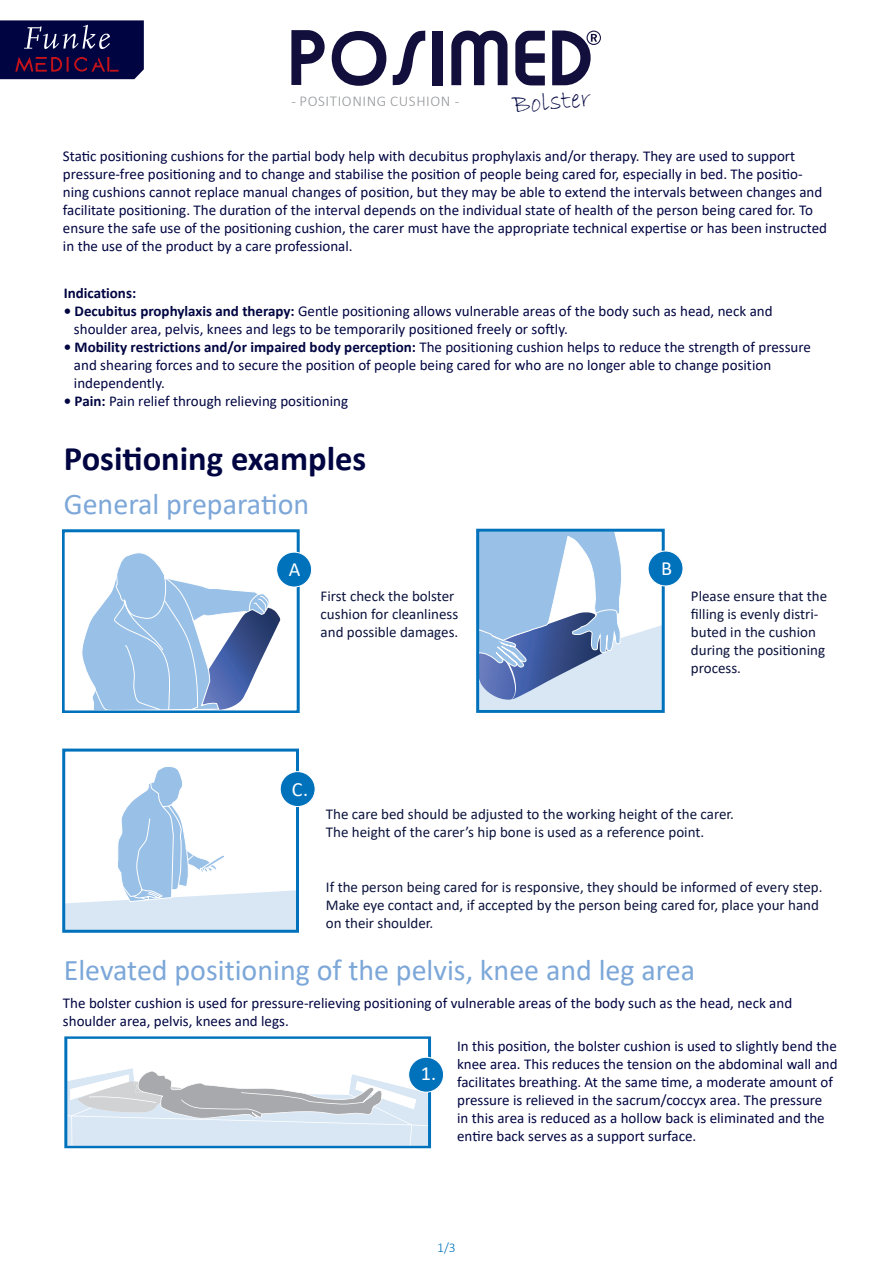
<style>
.page{position:relative;width:893px;height:1263px;background:#fff}
.page>*{position:absolute;margin:0;border:0;box-sizing:border-box;transform-origin:0 0}
.t1{font:700 34.5px "Calibri";color:#000541}
.t2{font:30px "Calibri";color:#7ca7d8}
.t3{font:27px "Bradley Hand ITC";color:#000541}
.t4{font:20.1px "Calibri";color:#fff}
.t5{font:15px/18px "Calibri";color:#000541}
.t6{font:15px/18px "Calibri";color:#0b133c}
.t7{font:300 15px "Calibri";letter-spacing:.04em;color:#939598}
.t8{font:700 15px "Calibri";color:#000541}
.t9{font:300 13.5px "Calibri";color:#0072bc}
.s1{font-weight:700}
</style>
<div class="page">
<svg style="left:0;top:20px;width:144px;height:59px;background:#181349"></svg>
<svg style="left:63px;top:529px;width:236px;height:184px"></svg>
<svg style="left:476px;top:530px;width:184px;height:179px"></svg>
<div style="left:477px;top:529px;width:187px;height:184px;border:3px solid #0072bc"></div>
<div style="left:277px;top:552px;width:35px;height:35px;background:#0072bc;border-radius:50%"></div>
<div style="left:276px;top:552px;width:36px;height:35px;border:1px solid #fff;border-radius:50%"></div>
<div style="left:648px;top:551px;width:35px;height:35px;background:#0072bc;border-radius:50%"></div>
<div style="left:648px;top:550px;width:35px;height:36px;border:1px solid #fff;border-radius:50%"></div>
<svg style="left:67px;top:767px;width:228px;height:161px"></svg>
<div style="left:63px;top:748px;width:236px;height:184px;border:3px solid #0072bc"></div>
<div style="left:280px;top:772px;width:35px;height:34px;background:#0072bc;border-radius:50%"></div>
<div style="left:280px;top:771px;width:36px;height:36px;border:1px solid #fff;border-radius:50%"></div>
<svg style="left:64px;top:1036px;width:368px;height:113px"></svg>
<div style="left:409px;top:1057px;width:35px;height:35px;background:#0072bc;border-radius:50%"></div>
<div style="left:408px;top:1057px;width:36px;height:36px;border:1px solid #fff;border-radius:50%"></div>
<svg style="left:291px;top:30px;width:34px;height:55px"></svg>
<svg style="left:332px;top:31px;width:54px;height:55px"></svg>
<svg style="left:393px;top:31px;width:32px;height:54px"></svg>
<div style="left:432px;top:31px;width:10px;height:55px;background:#120f3d"></div>
<svg style="left:451px;top:31px;width:56px;height:54px"></svg>
<svg style="left:515px;top:31px;width:30px;height:54px"></svg>
<svg style="left:552px;top:31px;width:49px;height:54px"></svg>
<p class="t7" style="left:291px;top:91px;width:169px">- POSITIONING CUSHION -</p>
<h3 class="t3" style="left:511px;top:88px;width:80px;rotate:-6deg">Bolster</h3>
<p class="t5" style="left:63px;top:146px;width:765px">Static positioning cushions for the partial body help with decubitus prophylaxis and/or therapy. They are used to support pressure-free positioning and to change and stabilise the position of people being cared for, especially in bed. The positio&shy;ning cushions cannot replace manual changes of position, but they may be able to extend the intervals between changes and facilitate positioning. The duration of the interval depends on the individual state of health of the person being cared for. To ensure the safe use of the positioning cushion, the carer must have the appropriate technical expertise or has been instructed in the use of the product by a care professional.</p>
<p class="t8" style="left:64px;top:282px;width:74px">Indications:</p>
<p class="t5" style="left:74px;top:301px;width:700px;text-indent:-10px"><span class="s1">• Decubitus prophylaxis and therapy:</span> Gentle positioning allows vulnerable areas of the body such as head, neck and shoulder area, pelvis, knees and legs to be temporarily positioned freely or softly.</p>
<p class="t5" style="left:74px;top:337px;width:738px;text-indent:-10px"><span class="s1">• Mobility restrictions and/or impaired body perception:</span> The positioning cushion helps to reduce the strength of pressure and shearing forces and to secure the position of people being cared for who are no longer able to change position independently.</p>
<p class="t5" style="left:64px;top:391px;width:286px"><span class="s1">• Pain:</span> Pain relief through relieving positioning</p>
<h1 class="t1" style="left:64px;top:434px;width:304px">Positioning examples</h1>
<h2 class="t2" style="left:64px;top:483px;width:247px">General preparation</h2>
<h3 class="t4" style="left:289px;top:555px;width:13px">A</h3>
<p class="t6" style="left:321px;top:587px;width:139px">First check the bolster cushion for cleanliness and possible damages.</p>
<h3 class="t4" style="left:661px;top:554px;width:12px">B</h3>
<p class="t6" style="left:691px;top:586px;width:138px">Please ensure that the filling is evenly distri&shy;buted in the cushion during the positioning process.</p>
<h3 class="t4" style="left:292px;top:775px;width:18px">C.</h3>
<p class="t6" style="left:326px;top:805px;width:410px">The care bed should be adjusted to the working height of the carer.<br>The height of the carer’s hip bone is used as a reference point.</p>
<p class="t6" style="left:326px;top:877px;width:498px">If the person being cared for is responsive, they should be informed of every step.<br>Make eye contact and, if accepted by the person being cared for, place your hand on their shoulder.</p>
<h2 class="t2" style="left:64px;top:949px;width:633px">Elevated positioning of the pelvis, knee and leg area</h2>
<p class="t5" style="left:63px;top:994px;width:731px">The bolster cushion is used for pressure-relieving positioning of vulnerable areas of the body such as the head, neck and shoulder area, pelvis, knees and legs.</p>
<h3 class="t4" style="left:421px;top:1060px;width:17px">1.</h3>
<p class="t5" style="left:457px;top:1037px;width:382px">In this position, the bolster cushion is used to slightly bend the knee area. This reduces the tension on the abdominal wall and facilitates breathing. At the same time, a moderate amount of pressure is relieved in the sacrum/coccyx area. The pressure<br>in this area is reduced as a hollow back is eliminated and the entire back serves as a support surface.</p>
<p class="t9" style="left:437px;top:1239px;width:20px">1/3</p>
</div>
